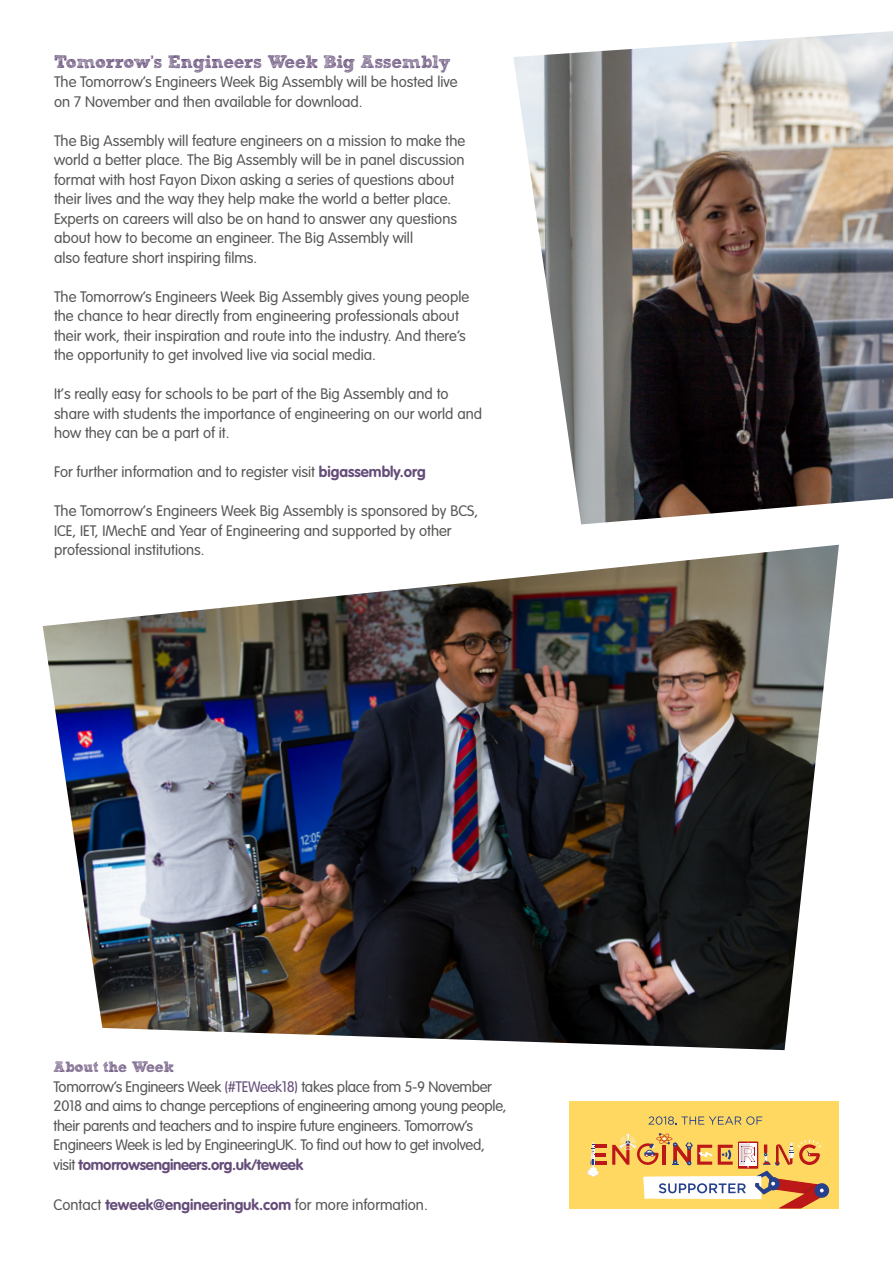
<style>
.page{position:relative;width:893px;height:1263px;background:#fff}
.page>*{position:absolute;margin:0;border:0;box-sizing:border-box;transform-origin:0 0}
.t1{font:18px "Sketch Rockwell";letter-spacing:-.02em;color:#654d79}
.t2{font:300 15px/19.5px "VAG Rounded";color:#575756}
.t3{font:300 15px/19.5px "VAG Rounded";letter-spacing:-.02em;color:#575756}
.t4{font:15px "Sketch Rockwell";letter-spacing:-.02em;color:#654d79}
.s1{font-weight:700;color:#654d79}
.s2{color:#654d79}
</style>
<div class="page">
<img style="left:43px;top:545px;width:796px;height:505px">
<img style="left:513px;top:31px;width:380px;height:493px">
<div style="left:570px;top:1101px;width:269px;height:107px;background:#ffd861"></div>
<svg style="left:649px;top:1116px;width:113px;height:9px"></svg>
<svg style="left:587px;top:1133px;width:243px;height:75px"></svg>
<p class="t1" style="left:54px;top:51px;width:398px">Tomorrow’s Engineers Week Big Assembly</p>
<p class="t2" style="left:54px;top:72px;width:405px">The Tomorrow’s Engineers Week Big Assembly will be hosted live on 7 November and then available for download.</p>
<p class="t2" style="left:54px;top:130px;width:413px">The Big Assembly will feature engineers on a mission to make the world a better place. The Big Assembly will be in panel discussion format with host Fayon Dixon asking a series of questions about their lives and the way they help make the world a better place.<br>Experts on careers will also be on hand to answer any questions about how to become an engineer. The Big Assembly will<br>also feature short inspiring films.</p>
<p class="t2" style="left:54px;top:286px;width:417px">The Tomorrow’s Engineers Week Big Assembly gives young people the chance to hear directly from engineering professionals about their work, their inspiration and route into the industry. And there’s the opportunity to get involved live via social media.</p>
<p class="t2" style="left:54px;top:384px;width:430px">It‘s really easy for schools to be part of the Big Assembly and to share with students the importance of engineering on our world and how they can be a part of it.</p>
<p class="t2" style="left:54px;top:462px;width:373px">For further information and to register visit <span class="s1">bigassembly.org</span></p>
<p class="t2" style="left:54px;top:501px;width:426px">The Tomorrow‘s Engineers Week Big Assembly is sponsored by BCS,<br>ICE, IET, IMechE and Year of Engineering and supported by other professional institutions.</p>
<p class="t4" style="left:54px;top:1058px;width:122px">About the Week</p>
<p class="t3" style="left:54px;top:1076px;width:454px">Tomorrow’s Engineers Week <span class="s2">(#TEWeek18)</span> takes place from 5-9 November 2018 and aims to change perceptions of engineering among young people, their parents and teachers and to inspire future engineers. Tomorrow’s Engineers Week is led by EngineeringUK. To find out how to get involved, visit <span class="s1">tomorrowsengineers.org.uk/teweek</span></p>
<p class="t2" style="left:54px;top:1195px;width:376px">Contact <span class="s1">teweek@engineeringuk.com</span> for more information.</p>
</div>
